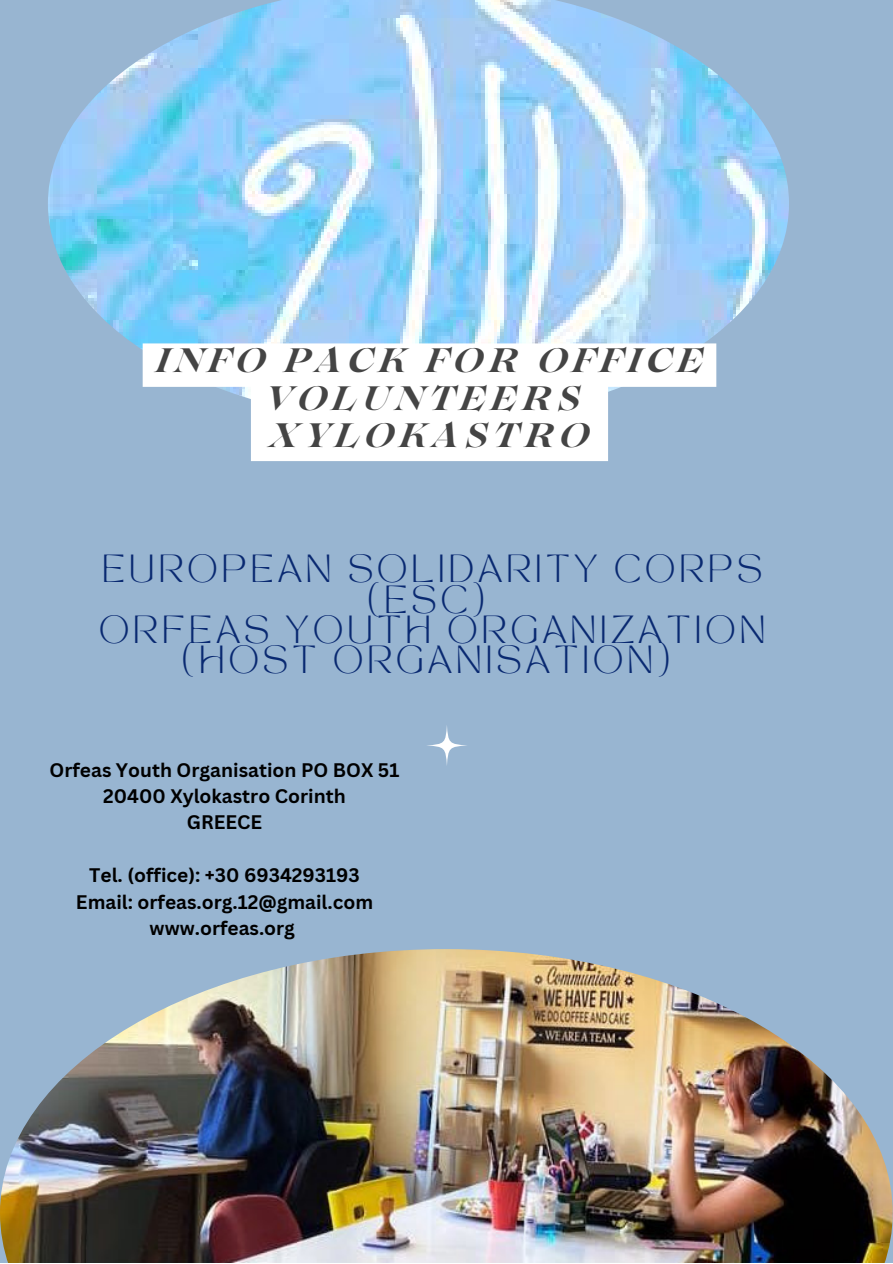
<style>
.page{position:relative;width:893px;height:1264px;background:#fff}
.page>*{position:absolute;margin:0;border:0;box-sizing:border-box;transform-origin:0 0}
.t1{font:italic 700 33.75px/37px "Lovelace";letter-spacing:.15em;color:#444;text-align:center}
.t2{font:27.45px/30.3px "TAN MON CHERI Regular";letter-spacing:.15em;color:#092971;text-align:center}
.t3{font:700 19.05px/26.4px "Canva Sans";color:#000;text-align:center}
</style>
<div class="page">
<div style="left:0;top:0;width:892px;height:1262px;background:#98b5d1"></div>
<img style="left:0;top:949px;width:892px;height:313px">
<svg style="left:426px;top:724px;width:41px;height:42px"></svg>
<img style="left:48px;top:0;width:741px;height:387px">
<svg style="left:143px;top:343px;width:573px;height:118px;fill:#fff"></svg>
<h1 class="t1" style="left:156px;top:346px;width:548px">INFO PACK FOR OFFICE<br>VOLUNTEERS<br>XYLOKASTRO</h1>
<h2 class="t2" style="left:99px;top:558px;width:668px">EUROPEAN SOLIDARITY CORPS (ESC)<br>ORFEAS YOUTH ORGANIZATION (HOST ORGANISATION)</h2>
<p class="t3" style="left:50px;top:756px;width:351px">Orfeas Youth Organisation PO BOX 51<br>20400 Xylokastro Corinth<br>GREECE</p>
<p class="t3" style="left:76px;top:861px;width:299px">Tel. (office): +30 6934293193<br>Email: orfeas.org.12@gmail.com www.orfeas.org</p>
</div>
